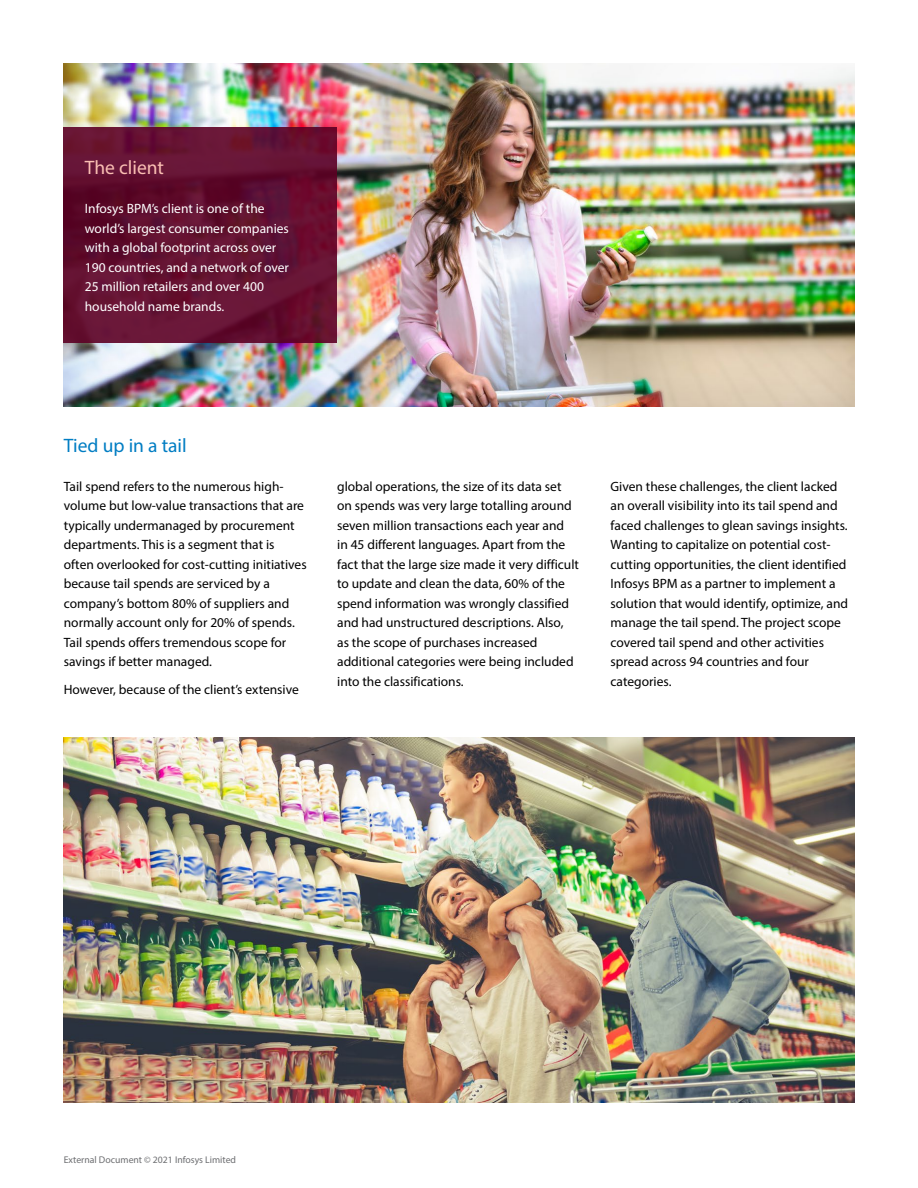
<style>
.page{position:relative;width:918px;height:1188px;background:#fff}
.page>*{position:absolute;margin:0;border:0;box-sizing:border-box;transform-origin:0 0}
.t1{font:19.5px "Myriad Pro";color:#007dc3}
.t2{font:19.5px "Myriad Pro";color:#fabfb3}
.t3{font:13.5px/19.5px "Myriad Pro";color:#000}
.t4{font:13.5px/19.5px "Myriad Pro";color:#fff}
.t5{font:9.75px "Myriad Pro";color:#6d6e71}
</style>
<div class="page">
<img style="left:64px;top:64px;width:790px;height:342px">
<svg style="left:64px;top:128px;width:273px;height:215px;background:#631030"></svg>
<img style="left:64px;top:737px;width:790px;height:366px">
<h1 class="t2" style="left:85px;top:156px;width:81px">The client</h1>
<p class="t4" style="left:85px;top:199px;width:206px">Infosys BPM’s client is one of the world’s largest consumer companies with a global footprint across over<br>190 countries, and a network of over<br>25 million retailers and over 400 household name brands.</p>
<h1 class="t1" style="left:64px;top:434px;width:124px">Tied up in a tail</h1>
<p class="t3" style="left:64px;top:477px;width:244px">Tail spend refers to the numerous high&shy;volume but low-value transactions that are typically undermanaged by procurement departments. This is a segment that is often overlooked for cost-cutting initiatives because tail spends are serviced by a company’s bottom 80% of suppliers and normally account only for 20% of spends.<br>Tail spends offers tremendous scope for savings if better managed.</p>
<p class="t3" style="left:64px;top:680px;width:237px">However, because of the client’s extensive</p>
<p class="t3" style="left:337px;top:476px;width:243px">global operations, the size of its data set on spends was very large totalling around seven million transactions each year and<br>in 45 different languages. Apart from the fact that the large size made it very difficult to update and clean the data, 60% of the spend information was wrongly classified and had unstructured descriptions. Also,<br>as the scope of purchases increased additional categories were being included into the classifications.</p>
<p class="t3" style="left:611px;top:476px;width:239px">Given these challenges, the client lacked an overall visibility into its tail spend and faced challenges to glean savings insights.<br>Wanting to capitalize on potential cost&shy;cutting opportunities, the client identified Infosys BPM as a partner to implement a solution that would identify, optimize, and manage the tail spend. The project scope covered tail spend and other activities spread across 94 countries and four categories.</p>
<p class="t5" style="left:64px;top:1154px;width:174px">External Document © 2021 Infosys Limited</p>
</div>
